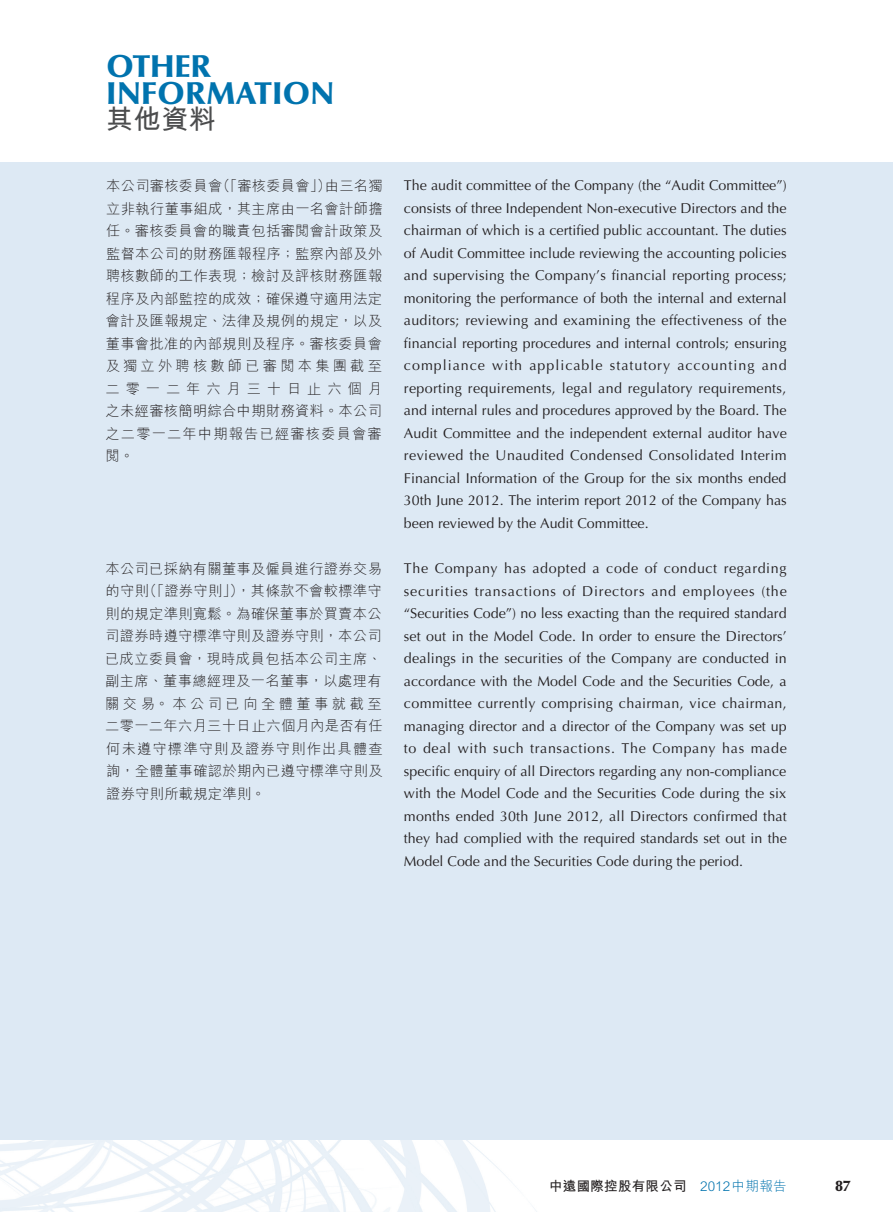
<style>
.page{position:relative;width:893px;height:1212px;background:#fff}
.page>*{position:absolute;margin:0;border:0;box-sizing:border-box;transform-origin:0 0}
.t1{font:900 31.5px/27px "Optima LT Std";color:#0073ae}
.t2{font:700 27px "M Hei HK";color:#4b4c4d}
.t3{font:900 15px "Optima LT Std";color:#231f20}
.t4{font:14.25px/22.5px "Optima LT Std";color:#231f20;text-align:justify}
.t5{font:300 14.25px/22.5px "M Hei HK";letter-spacing:.025em;color:#231f20;text-align:justify}
.t6{font:700 13.5px "M Hei HK";letter-spacing:.02em;color:#231f20}
.s1{font-weight:300;color:#0073ae}
</style>
<div class="page">
<img style="left:0;top:1139px;width:893px;height:73px">
<div style="left:0;top:162px;width:893px;height:977px;background:#dde9f4"></div>
<h1 class="t1" style="left:106px;top:53px;width:230px">OTHER<br>INFORMATION</h1>
<h2 class="t2" style="left:106px;top:100px;width:111px">其他資料</h2>
<p class="t5" style="left:105px;top:175px;width:279px">本公司審核委員會（「審核委員會」）由三名獨立非執行董事組成，其主席由一名會計師擔任。審核委員會的職責包括審閱會計政策及監督本公司的財務匯報程序；監察內部及外聘核數師的工作表現；檢討及評核財務匯報程序及內部監控的成效；確保遵守適用法定會計及匯報規定、法律及規例的規定，以及董事會批准的內部規則及程序。審核委員會及獨立外聘核數師已審閱本集團截至二零一二年六月三十日止六個月之未經審核簡明綜合中期財務資料。本公司之二零一二年中期報告已經審核委員會審閱。</p>
<p class="t5" style="left:105px;top:557px;width:279px">本公司已採納有關董事及僱員進行證券交易的守則（「證券守則」），其條款不會較標準守則的規定準則寬鬆。為確保董事於買賣本公司證券時遵守標準守則及證券守則，本公司已成立委員會，現時成員包括本公司主席、副主席、董事總經理及一名董事，以處理有關交易。本公司已向全體董事就截至二零一二年六月三十日止六個月內是否有任何未遵守標準守則及證券守則作出具體查詢，全體董事確認於期內已遵守標準守則及證券守則所載規定準則。</p>
<p class="t4" style="left:404px;top:175px;width:384px">The audit committee of the Company (the “Audit Committee”) consists of three Independent Non-executive Directors and the chairman of which is a certified public accountant. The duties of Audit Committee include reviewing the accounting policies and supervising the Company’s financial reporting process; monitoring the performance of both the internal and external auditors; reviewing and examining the effectiveness of the financial reporting procedures and internal controls; ensuring compliance with applicable statutory accounting and reporting requirements, legal and regulatory requirements, and internal rules and procedures approved by the Board. The Audit Committee and the independent external auditor have reviewed the Unaudited Condensed Consolidated Interim Financial Information of the Group for the six months ended 30th June 2012. The interim report 2012 of the Company has been reviewed by the Audit Committee.</p>
<p class="t4" style="left:404px;top:557px;width:384px">The Company has adopted a code of conduct regarding securities transactions of Directors and employees (the “Securities Code”) no less exacting than the required standard set out in the Model Code. In order to ensure the Directors’ dealings in the securities of the Company are conducted in accordance with the Model Code and the Securities Code, a committee currently comprising chairman, vice chairman, managing director and a director of the Company was set up to deal with such transactions. The Company has made specific enquiry of all Directors regarding any non-compliance with the Model Code and the Securities Code during the six months ended 30th June 2012, all Directors confirmed that they had complied with the required standards set out in the Model Code and the Securities Code during the period.</p>
<p class="t6" style="left:549px;top:1176px;width:239px">中遠國際控股有限公司 <span class="s1">2012中期報告</span></p>
<p class="t3" style="left:835px;top:1177px;width:16px">87</p>
</div>
